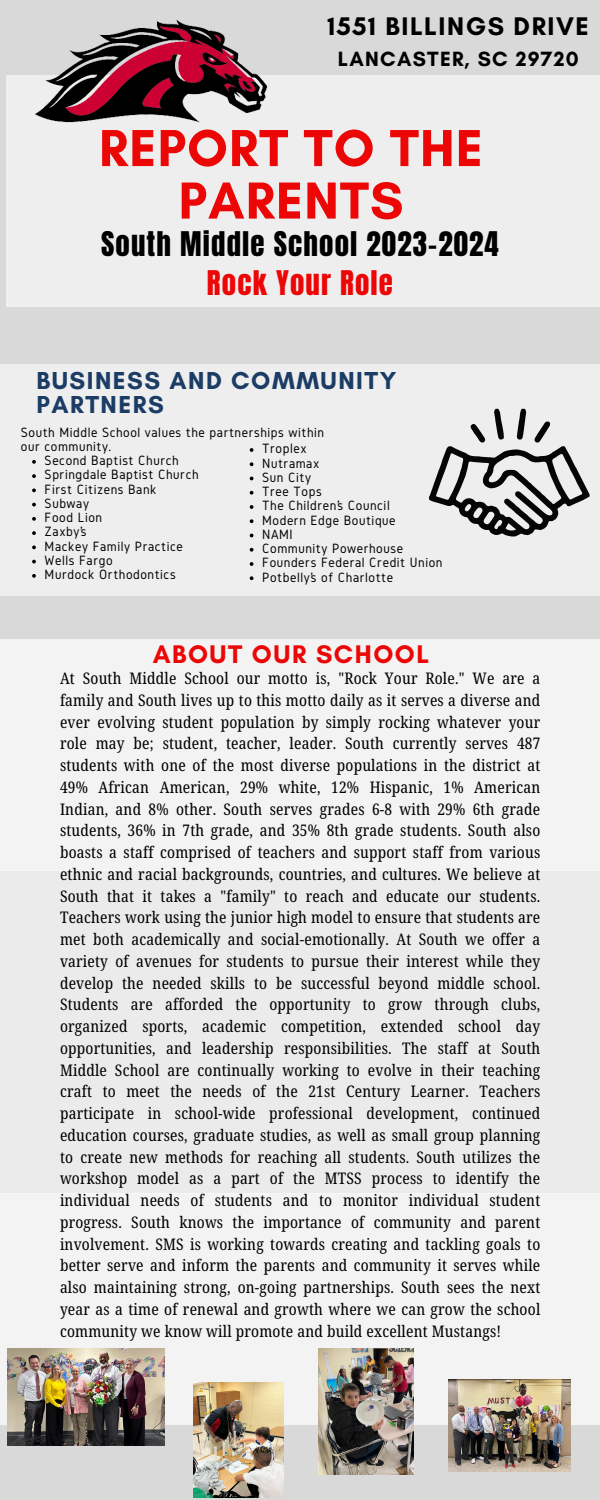
<style>
.page{position:relative;width:600px;height:1500px;background:#d9d9d9}
.page>*{position:absolute;margin:0;border:0;box-sizing:border-box;transform-origin:0 0}
.t1{font:700 53px/52.5px "Glacial Indifference";letter-spacing:.02em;color:#ec0606;text-align:center}
.t2{font:28.9px/39.8px "Anton";letter-spacing:.04em;color:#000;text-align:center}
.t3{font:700 26px "Glacial Indifference";letter-spacing:.06em;color:#000}
.t4{font:700 26px "Glacial Indifference";letter-spacing:.06em;color:#ec0606}
.t5{font:700 25px/24px "Glacial Indifference";letter-spacing:.06em;color:#1b3c65}
.t6{font:700 21px "Glacial Indifference";letter-spacing:.06em;color:#000}
.t7{font:16px/21.8px "Noto Serif Ethiopic Condensed";letter-spacing:.015em;color:#000;text-align:justify}
.t8{font:14px/14.2px "Gidole";letter-spacing:.04em;color:#000}
.s1{color:#ec0606}
</style>
<div class="page">
<div style="left:6px;top:75px;width:594px;height:232px;background:#eee"></div>
<div style="left:0;top:364px;width:600px;height:231px;background:#eee"></div>
<div style="left:0;top:639px;width:600px;height:231px;background:#f3f3f3"></div>
<div style="left:0;top:870px;width:600px;height:324px;background:#ebebeb"></div>
<div style="left:0;top:1194px;width:600px;height:231px;background:#f3f3f3"></div>
<img style="left:35px;top:19px;width:233px;height:104px">
<svg style="left:429px;top:409px;width:161px;height:128px"></svg>
<img style="left:8px;top:1348px;width:157px;height:98px">
<img style="left:448px;top:1379px;width:122px;height:93px">
<img style="left:193px;top:1383px;width:90px;height:114px">
<img style="left:319px;top:1348px;width:94px;height:126px">
<svg style="left:32px;top:460px;width:4px;height:4px"></svg>
<svg style="left:32px;top:474px;width:4px;height:4px"></svg>
<svg style="left:32px;top:488px;width:4px;height:4px"></svg>
<svg style="left:32px;top:503px;width:4px;height:3px"></svg>
<svg style="left:32px;top:517px;width:4px;height:4px"></svg>
<svg style="left:32px;top:531px;width:4px;height:4px"></svg>
<svg style="left:32px;top:545px;width:4px;height:4px"></svg>
<svg style="left:32px;top:560px;width:4px;height:3px"></svg>
<svg style="left:32px;top:574px;width:4px;height:4px"></svg>
<svg style="left:250px;top:448px;width:3px;height:4px"></svg>
<svg style="left:250px;top:462px;width:3px;height:4px"></svg>
<svg style="left:250px;top:491px;width:3px;height:4px"></svg>
<svg style="left:250px;top:505px;width:3px;height:4px"></svg>
<svg style="left:250px;top:519px;width:3px;height:4px"></svg>
<svg style="left:250px;top:548px;width:3px;height:4px"></svg>
<svg style="left:250px;top:562px;width:3px;height:4px"></svg>
<svg style="left:250px;top:576px;width:3px;height:4px"></svg>
<p class="t3" style="left:327px;top:10px;width:263px">1551 BILLINGS DRIVE</p>
<p class="t6" style="left:338px;top:46px;width:242px">LANCASTER, SC 29720</p>
<p class="t1" style="left:99px;top:121px;width:385px">REPORT TO THE<br>PARENTS</p>
<p class="t2" style="left:101px;top:224px;width:399px">South Middle School 2023-2024<br><span class="s1">Rock Your Role</span></p>
<p class="t5" style="left:37px;top:368px;width:361px">BUSINESS AND COMMUNITY<br>PARTNERS</p>
<p class="t8" style="left:21px;top:425px;width:305px">South Middle School values the partnerships within our community.</p>
<p class="t8" style="left:45px;top:453px;width:136px">Second Baptist Church</p>
<p class="t8" style="left:45px;top:468px;width:156px">Springdale Baptist Church</p>
<p class="t8" style="left:45px;top:482px;width:113px">First Citizens Bank</p>
<p class="t8" style="left:45px;top:496px;width:46px">Subway</p>
<p class="t8" style="left:45px;top:510px;width:59px">Food Lion</p>
<p class="t8" style="left:45px;top:525px;width:43px">Zaxby’s</p>
<p class="t8" style="left:45px;top:539px;width:140px">Mackey Family Practice</p>
<p class="t8" style="left:45px;top:553px;width:70px">Wells Fargo</p>
<p class="t8" style="left:45px;top:567px;width:133px">Murdock Orthodontics</p>
<p class="t8" style="left:262px;top:441px;width:46px">Troplex</p>
<p class="t8" style="left:262px;top:456px;width:59px">Nutramax</p>
<p class="t8" style="left:262px;top:470px;width:50px">Sun City</p>
<p class="t8" style="left:262px;top:484px;width:61px">Tree Tops</p>
<p class="t8" style="left:262px;top:498px;width:129px">The Children’s Council</p>
<h3 class="t8" style="left:262px;top:513px;width:135px">Modern Edge Boutique</h3>
<h4 class="t8" style="left:262px;top:527px;width:32px">NAMI</h4>
<p class="t8" style="left:262px;top:541px;width:142px">Community Powerhouse</p>
<p class="t8" style="left:262px;top:555px;width:182px">Founders Federal Credit Union</p>
<p class="t8" style="left:262px;top:570px;width:132px">Potbelly’s of Charlotte</p>
<p class="t4" style="left:153px;top:638px;width:278px">ABOUT OUR SCHOOL</p>
<p class="t7" style="left:60px;top:667px;width:482px">At South Middle School our motto is, "Rock Your Role." We are a family and South lives up to this motto daily as it serves a diverse and ever evolving student population by simply rocking whatever your role may be; student, teacher, leader. South currently serves 487 students with one of the most diverse populations in the district at 49% African American, 29% white, 12% Hispanic, 1% American Indian, and 8% other. South serves grades 6-8 with 29% 6th grade students, 36% in 7th grade, and 35% 8th grade students. South also boasts a staff comprised of teachers and support staff from various ethnic and racial backgrounds, countries, and cultures. We believe at South that it takes a "family" to reach and educate our students.<br>Teachers work using the junior high model to ensure that students are met both academically and social-emotionally. At South we offer a variety of avenues for students to pursue their interest while they develop the needed skills to be successful beyond middle school.<br>Students are afforded the opportunity to grow through clubs, organized sports, academic competition, extended school day opportunities, and leadership responsibilities. The staff at South Middle School are continually working to evolve in their teaching craft to meet the needs of the 21st Century Learner. Teachers participate in school-wide professional development, continued education courses, graduate studies, as well as small group planning to create new methods for reaching all students. South utilizes the workshop model as a part of the MTSS process to identify the individual needs of students and to monitor individual student progress. South knows the importance of community and parent involvement. SMS is working towards creating and tackling goals to better serve and inform the parents and community it serves while also maintaining strong, on-going partnerships. South sees the next year as a time of renewal and growth where we can grow the school community we know will promote and build excellent Mustangs!</p>
</div>
